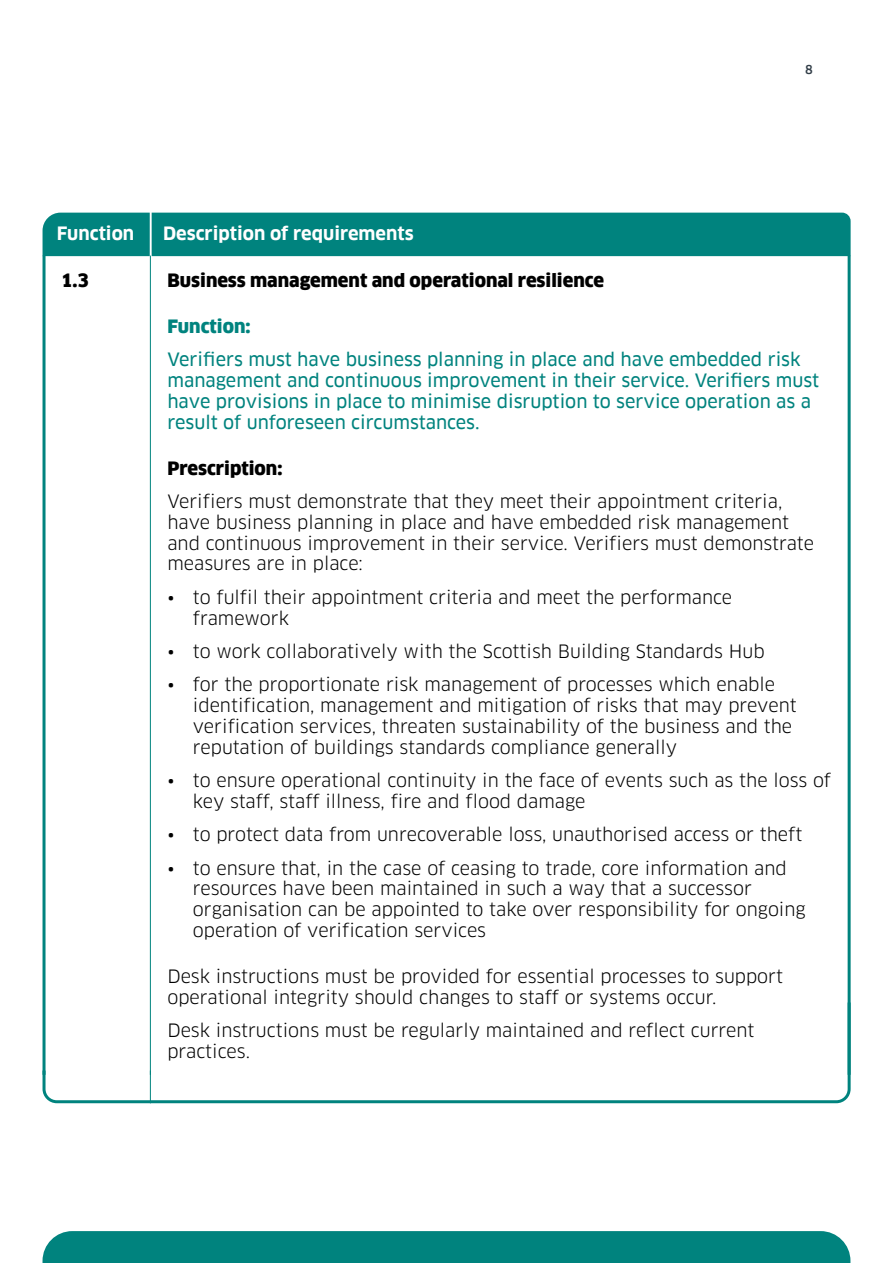
<style>
.page{position:relative;width:893px;height:1263px;background:#fff}
.page>*{position:absolute;margin:0;border:0;box-sizing:border-box;transform-origin:0 0}
.t1{font:18px/20.7px "Clan";color:#000}
.t2{font:18px/20.7px "Clan Pro News";color:#00837e}
.t3{font:900 18px "Clan Pro";color:#000}
.t4{font:700 18px "Clan Pro";color:#fff}
.t5{font:900 18px "Clan Pro";color:#00837e}
.t6{font:500 12px "Clan Pro";color:#323e48}
</style>
<div class="page">
<hr style="left:43px;top:256px;width:3px;height:819px;background:#00837e">
<hr style="left:848px;top:256px;width:3px;height:819px;background:#00837e">
<hr style="left:150px;top:256px;width:1px;height:819px;background:#00837e">
<div style="left:43px;top:213px;width:808px;height:43px;background:#00837e"></div>
<svg style="left:42px;top:1067px;width:105px;height:37px"></svg>
<svg style="left:147px;top:999px;width:704px;height:105px"></svg>
<div style="left:43px;top:1231px;width:807px;height:32px;background:#00837e"></div>
<p class="t6" style="left:805px;top:62px;width:9px">8</p>
<p class="t4" style="left:57px;top:222px;width:79px">Function</p>
<p class="t4" style="left:163px;top:222px;width:252px">Description of requirements</p>
<p class="t3" style="left:61px;top:269px;width:29px">1.3</p>
<p class="t3" style="left:167px;top:269px;width:438px">Business management and operational resilience</p>
<p class="t5" style="left:167px;top:316px;width:85px">Function:</p>
<p class="t2" style="left:167px;top:350px;width:653px">Verifiers must have business planning in place and have embedded risk management and continuous improvement in their service. Verifiers must have provisions in place to minimise disruption to service operation as a result of unforeseen circumstances.</p>
<p class="t3" style="left:167px;top:457px;width:117px">Prescription:</p>
<p class="t1" style="left:167px;top:491px;width:648px">Verifiers must demonstrate that they meet their appointment criteria, have business planning in place and have embedded risk management and continuous improvement in their service. Verifiers must demonstrate measures are in place:</p>
<p class="t1" style="left:193px;top:587px;width:541px;text-indent:-26px">• to fulfil their appointment criteria and meet the performance framework</p>
<p class="t1" style="left:167px;top:641px;width:599px">• to work collaboratively with the Scottish Building Standards Hub</p>
<p class="t1" style="left:193px;top:675px;width:605px;text-indent:-26px">• for the proportionate risk management of processes which enable identification, management and mitigation of risks that may prevent verification services, threaten sustainability of the business and the reputation of buildings standards compliance generally</p>
<p class="t1" style="left:193px;top:770px;width:640px;text-indent:-26px">• to ensure operational continuity in the face of events such as the loss of key staff, staff illness, fire and flood damage</p>
<p class="t1" style="left:167px;top:824px;width:636px">• to protect data from unrecoverable loss, unauthorised access or theft</p>
<p class="t1" style="left:193px;top:858px;width:614px;text-indent:-26px">• to ensure that, in the case of ceasing to trade, core information and resources have been maintained in such a way that a successor organisation can be appointed to take over responsibility for ongoing operation of verification services</p>
<p class="t1" style="left:167px;top:966px;width:617px">Desk instructions must be provided for essential processes to support operational integrity should changes to staff or systems occur.</p>
<p class="t1" style="left:167px;top:1020px;width:589px">Desk instructions must be regularly maintained and reflect current practices.</p>
</div>
